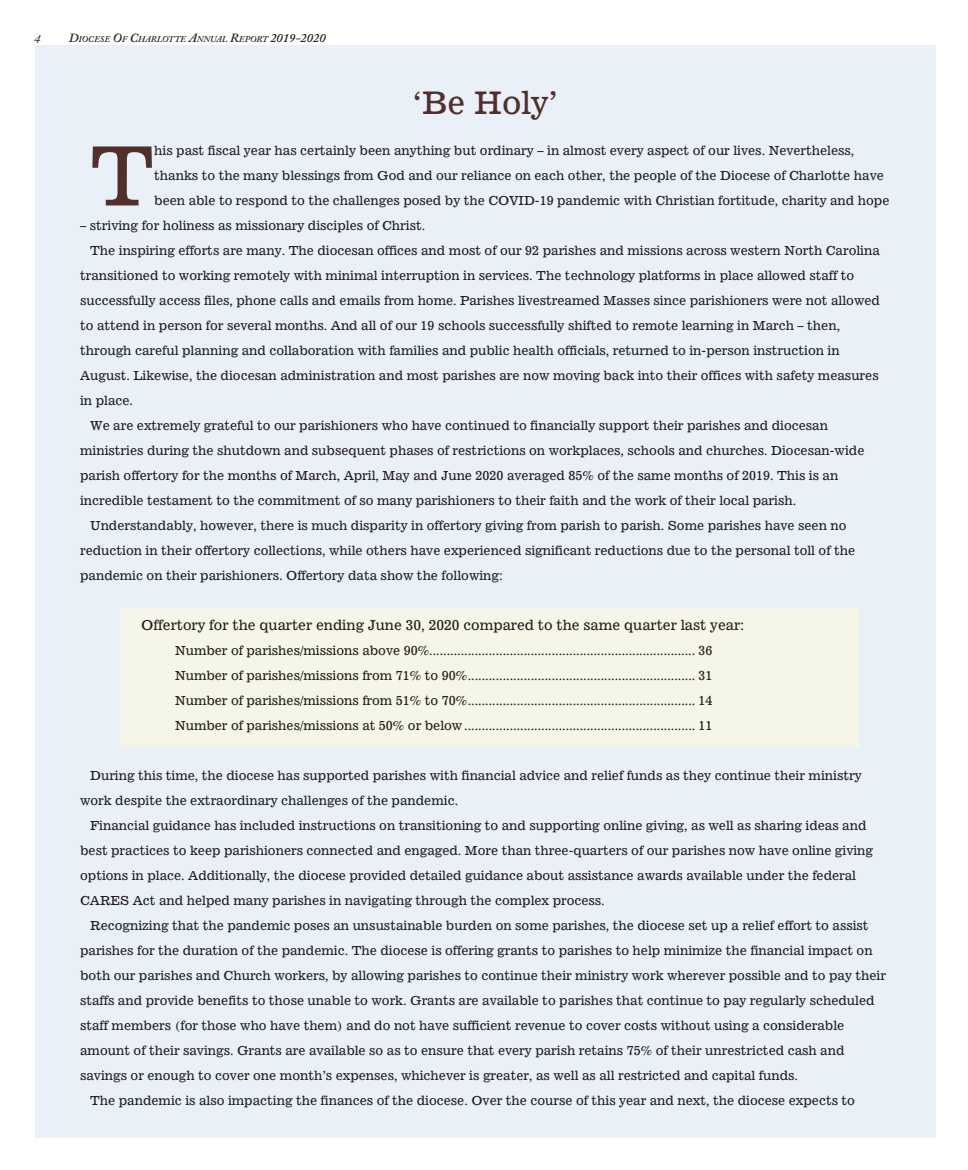
<style>
.page{position:relative;width:968px;height:1170px;background:#fff}
.page>*{position:absolute;margin:0;border:0;box-sizing:border-box;transform-origin:0 0}
.BODY_TEXT_NEW{font:81.88px "Broadcast Normal";color:#51302c}
.t1{font:31.25px "Broadcast Normal";color:#51302c}
.BODY_TEXT_NEW-2{font:13.75px "Broadcast Normal";color:#231f20}
.BODY_TEXT_NEW-3{font:12.5px/25px "Broadcast Normal";color:#231f20}
.t2{font:italic 12.5px "Adobe Caslon Pro";color:#231f20}
.t3{font:italic 600 8.75px "Adobe Caslon Pro";color:#231f20}
.s1{font-size:12.5px}
</style>
<div class="page">
<div style="left:36px;top:46px;width:900px;height:1092px;background:#e9f0f8"></div>
<div style="left:120px;top:608px;width:738px;height:139px;background:#f5f6e7"></div>
<p class="t2" style="left:34px;top:31px;width:8px">4</p>
<p class="t3" style="left:69px;top:34px;width:258px"><span class="s1">D</span>IOCESE <span class="s1">O</span>F <span class="s1">C</span>HARLOTTE <span class="s1">A</span>NNUAL <span class="s1">R</span>EPORT <span class="s1">2019-2020</span></p>
<p class="t1" style="left:413px;top:83px;width:145px">‘Be Holy’</p>
<p class="BODY_TEXT_NEW" style="left:90px;top:126px;width:66px">T</p>
<p class="BODY_TEXT_NEW-3" style="left:154px;top:138px;width:736px">his past fiscal year has certainly been anything but ordinary – in almost every aspect of our lives. Nevertheless, thanks to the many blessings from God and our reliance on each other, the people of the Diocese of Charlotte have been able to respond to the challenges posed by the COVID-19 pandemic with Christian fortitude, charity and hope</p>
<p class="BODY_TEXT_NEW-3" style="left:80px;top:213px;width:346px">– striving for holiness as missionary disciples of Christ.</p>
<p class="BODY_TEXT_NEW-3" style="left:80px;top:238px;width:801px;text-indent:10px">The inspiring efforts are many. The diocesan offices and most of our 92 parishes and missions across western North Carolina transitioned to working remotely with minimal interruption in services. The technology platforms in place allowed staff to successfully access files, phone calls and emails from home. Parishes livestreamed Masses since parishioners were not allowed to attend in person for several months. And all of our 19 schools successfully shifted to remote learning in March – then, through careful planning and collaboration with families and public health officials, returned to in-person instruction in August. Likewise, the diocesan administration and most parishes are now moving back into their offices with safety measures in place.</p>
<p class="BODY_TEXT_NEW-3" style="left:80px;top:413px;width:785px;text-indent:10px">We are extremely grateful to our parishioners who have continued to financially support their parishes and diocesan ministries during the shutdown and subsequent phases of restrictions on workplaces, schools and churches. Diocesan-wide parish offertory for the months of March, April, May and June 2020 averaged 85% of the same months of 2019. This is an incredible testament to the commitment of so many parishioners to their faith and the work of their local parish.</p>
<p class="BODY_TEXT_NEW-3" style="left:80px;top:513px;width:776px;text-indent:10px">Understandably, however, there is much disparity in offertory giving from parish to parish. Some parishes have seen no reduction in their offertory collections, while others have experienced significant reductions due to the personal toll of the pandemic on their parishioners. Offertory data show the following:</p>
<p class="BODY_TEXT_NEW-2" style="left:141px;top:617px;width:604px">Offertory for the quarter ending June 30, 2020 compared to the same quarter last year:</p>
<p class="BODY_TEXT_NEW-3" style="left:175px;top:638px;width:539px">Number of parishes/missions above 90%............................................................................ 36</p>
<p class="BODY_TEXT_NEW-3" style="left:175px;top:663px;width:294px">Number of parishes/missions from 71% to 90%</p>
<p class="BODY_TEXT_NEW-3" style="left:698px;top:663px;width:15px">31</p>
<p class="BODY_TEXT_NEW-3" style="left:175px;top:688px;width:294px">Number of parishes/missions from 51% to 70%</p>
<p class="BODY_TEXT_NEW-3" style="left:698px;top:688px;width:15px">14</p>
<p class="BODY_TEXT_NEW-3" style="left:175px;top:713px;width:289px">Number of parishes/missions at 50% or below</p>
<p class="BODY_TEXT_NEW-3" style="left:698px;top:713px;width:15px">11</p>
<p class="BODY_TEXT_NEW-3" style="left:80px;top:763px;width:783px;text-indent:10px">During this time, the diocese has supported parishes with financial advice and relief funds as they continue their ministry work despite the extraordinary challenges of the pandemic.</p>
<p class="BODY_TEXT_NEW-3" style="left:80px;top:813px;width:794px;text-indent:10px">Financial guidance has included instructions on transitioning to and supporting online giving, as well as sharing ideas and best practices to keep parishioners connected and engaged. More than three-quarters of our parishes now have online giving options in place. Additionally, the diocese provided detailed guidance about assistance awards available under the federal CARES Act and helped many parishes in navigating through the complex process.</p>
<p class="BODY_TEXT_NEW-3" style="left:80px;top:913px;width:807px;text-indent:10px">Recognizing that the pandemic poses an unsustainable burden on some parishes, the diocese set up a relief effort to assist parishes for the duration of the pandemic. The diocese is offering grants to parishes to help minimize the financial impact on both our parishes and Church workers, by allowing parishes to continue their ministry work wherever possible and to pay their staffs and provide benefits to those unable to work. Grants are available to parishes that continue to pay regularly scheduled staff members (for those who have them) and do not have sufficient revenue to cover costs without using a considerable amount of their savings. Grants are available so as to ensure that every parish retains 75% of their unrestricted cash and savings or enough to cover one month’s expenses, whichever is greater, as well as all restricted and capital funds.</p>
<p class="BODY_TEXT_NEW-3" style="left:90px;top:1088px;width:766px">The pandemic is also impacting the finances of the diocese. Over the course of this year and next, the diocese expects to</p>
</div>
